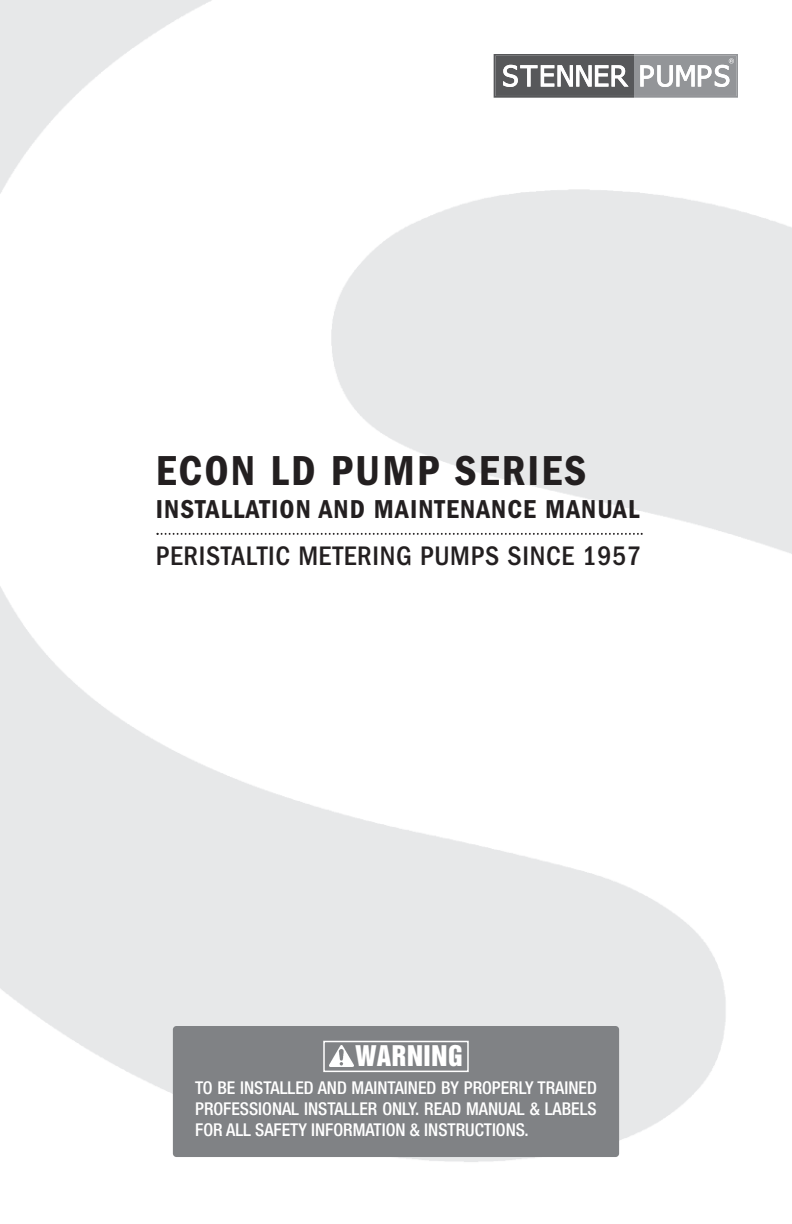
<style>
.page{position:relative;width:792px;height:1224px;background:#fff}
.page>*{position:absolute;margin:0;border:0;box-sizing:border-box;transform-origin:0 0}
.t1{font:600 condensed 43.4px "Franklin Gothic";letter-spacing:.05em;color:#231f20}
.t2{font:500 condensed 27.8px "Franklin Gothic";letter-spacing:.025em;color:#231f20}
.t3{font:600 condensed 26.8px "Franklin Gothic";letter-spacing:.04em;color:#231f20}
.t4{font:26px "Helvetica Inserat";letter-spacing:.025em;color:#fff}
.t5{font:500 condensed 17.6px/20.6px "Helvetica Neue";color:#fff;text-align:justify}
</style>
<div class="page">
<svg style="left:494px;top:54px;width:244px;height:44px"></svg>
<svg style="left:157px;top:533px;width:486px;height:2px"></svg>
<div style="left:173px;top:1026px;width:446px;height:131px;background:#808285;border-radius:4px"></div>
<div style="left:323px;top:1041px;width:146px;height:31px;border:2px solid #fff"></div>
<img style="left:330px;top:1045px;width:24px;height:22px">
<h1 class="t1" style="left:156px;top:446px;width:432px">ECON LD PUMP SERIES</h1>
<h3 class="t3" style="left:156px;top:494px;width:485px">INSTALLATION AND MAINTENANCE MANUAL</h3>
<h2 class="t2" style="left:156px;top:540px;width:487px">PERISTALTIC METERING PUMPS SINCE 1957</h2>
<h3 class="t4" style="left:355px;top:1041px;width:109px">WARNING</h3>
<p class="t5" style="left:195px;top:1078px;width:403px">TO BE INSTALLED AND MAINTAINED BY PROPERLY TRAINED PROFESSIONAL INSTALLER ONLY. READ MANUAL &amp; LABELS FOR ALL SAFETY INFORMATION &amp; INSTRUCTIONS.</p>
</div>
